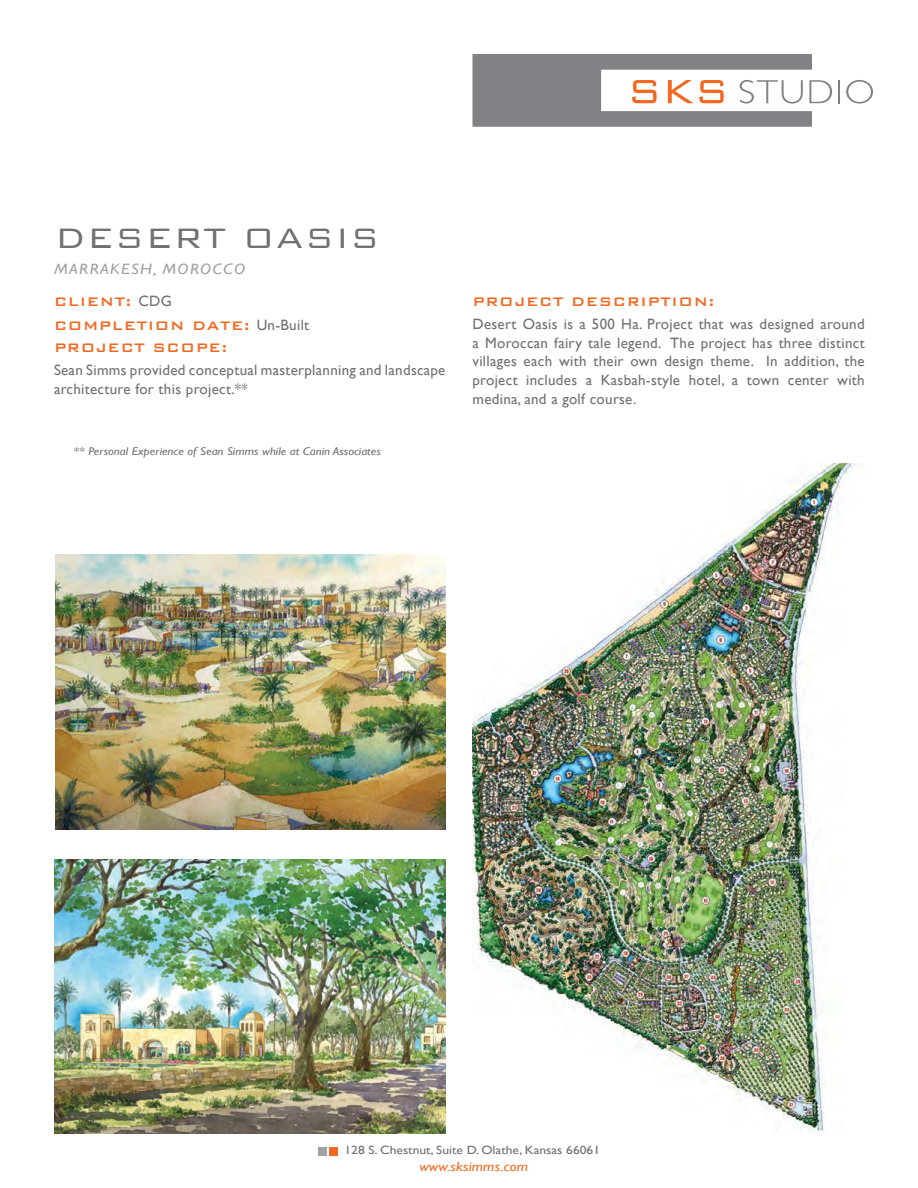
<style>
.page{position:relative;width:918px;height:1188px;background:#fff}
.page>*{position:absolute;margin:0;border:0;box-sizing:border-box;transform-origin:0 0}
.t1{font:300 37.5px "Bank Gothic";letter-spacing:.04em;color:#717073}
.t2{font:500 16.5px/24px "Bank Gothic";letter-spacing:.04em;color:#f26921}
.t3{font:15px/18.8px "Gill Sans";letter-spacing:.02em;color:#717073;text-align:justify}
.t4{font:italic 15px "Gill Sans";letter-spacing:.08em;color:#a1a1a4;scale:1.13 1}
.t5{font:italic 13.5px "Gill Sans";letter-spacing:.01em;color:#f26921;scale:1.13 1}
.t6{font:12px "Gill Sans";color:#717073;scale:1.13 1}
.t7{font:italic 11.25px "Gill Sans";color:#717073;scale:1.13 1}
.s1{font-family:"Gill Sans";font-weight:400;font-size:15px;color:#717073}
</style>
<div class="page">
<div style="left:318px;top:1147px;width:8px;height:9px;background:#a1a1a4"></div>
<div style="left:329px;top:1147px;width:9px;height:9px;background:#f26921"></div>
<hr style="left:838px;top:80px;width:2px;height:23px;background:#808285">
<svg style="left:846px;top:80px;width:27px;height:24px"></svg>
<svg style="left:472px;top:54px;width:360px;height:73px"></svg>
<img style="left:472px;top:464px;width:386px;height:669px">
<img style="left:54px;top:859px;width:392px;height:275px">
<img style="left:55px;top:555px;width:391px;height:274px">
<h1 class="t1" style="left:55px;top:209px;width:326px">Desert oasis</h1>
<p class="t4" style="left:54px;top:260px;width:171px">Marrakesh, morocco</p>
<p class="t2" style="left:54px;top:288px;width:257px">C lient: <span class="s1">CDG<br></span>C omp letion Date: <span class="s1">Un-Built</span></p>
<p class="t2" style="left:54px;top:334px;width:175px">Project S cope:</p>
<p class="t3" style="left:54px;top:361px;width:393px">Sean Simms provided conceptual masterplanning and landscape architecture for this project.**</p>
<p class="t7" style="left:74px;top:445px;width:274px">** Personal Experience of Sean Simms while at Canin Associates</p>
<p class="t2" style="left:472px;top:288px;width:243px">Project description:</p>
<p class="t3" style="left:472px;top:314px;width:394px">Desert Oasis is a 500 Ha. Project that was designed around a Moroccan fairy tale legend. The project has three distinct villages each with their own design theme. In addition, the project includes a Kasbah-style hotel, a town center with medina, and a golf course.</p>
<p class="t6" style="left:345px;top:1143px;width:228px">128 S. Chestnut, Suite D. Olathe, Kansas 66061</p>
<p class="t5" style="left:419px;top:1158px;width:98px">www.sksimms.com</p>
</div>
